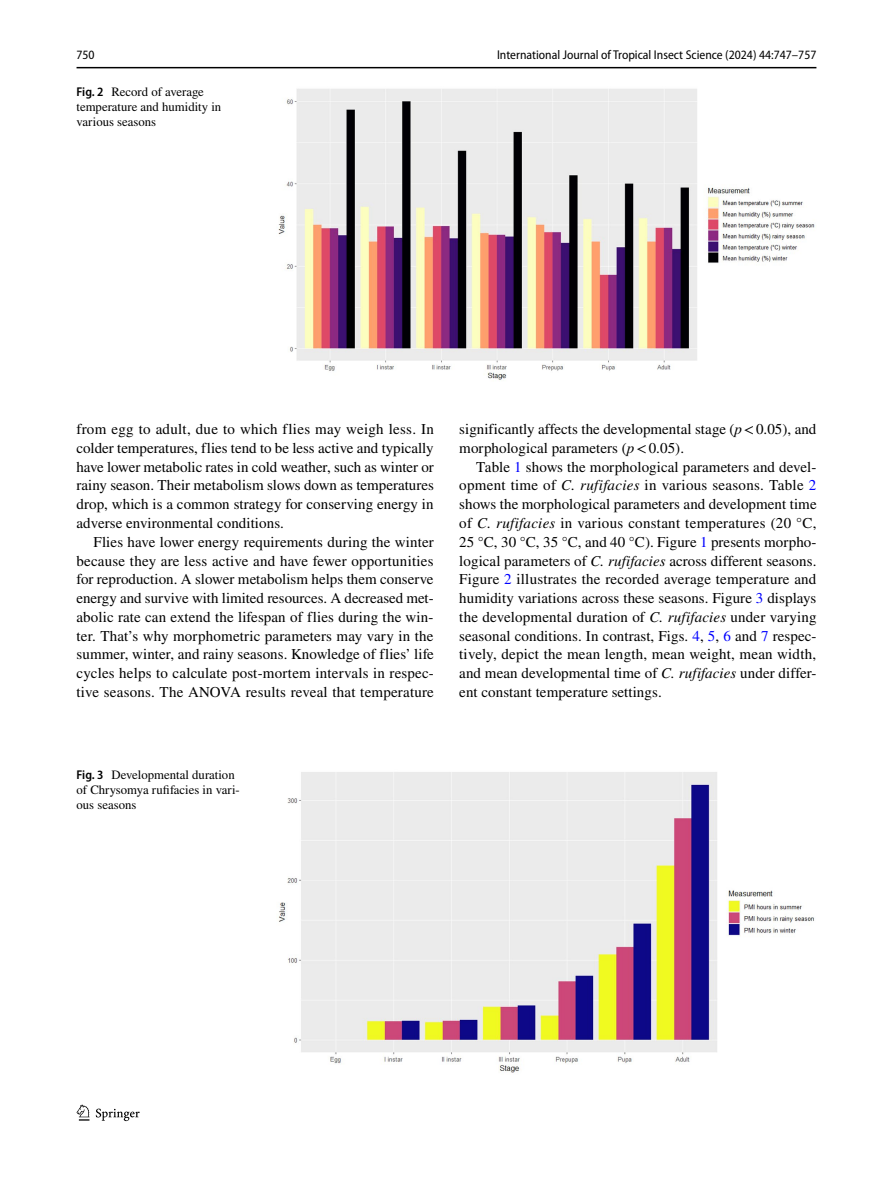
<style>
.page{position:relative;width:893px;height:1187px;background:#fff}
.page>*{position:absolute;margin:0;border:0;box-sizing:border-box;transform-origin:0 0}
.t1{font:15px/18.8px "STIX";letter-spacing:.005em;color:#000;text-align:justify}
.t2{font:12.75px/15px "STIX";color:#000}
.t3{font:semi-condensed 12.75px "Myriad Pro";color:#000}
.s1{font-family:"Myriad Pro";font-weight:600;font-stretch:semi-condensed}
.s2{font-style:italic}
.s3{color:#00f}
</style>
<div class="page">
<hr style="left:77px;top:67px;width:739px;height:1px;background:#000">
<svg style="left:77px;top:1104px;width:12px;height:16px"></svg>
<svg style="left:96px;top:1108px;width:44px;height:12px"></svg>
<img style="left:278px;top:89px;width:537px;height:291px">
<img style="left:279px;top:772px;width:535px;height:301px">
<p class="t3" style="left:77px;top:48px;width:20px">750</p>
<p class="t3" style="left:497px;top:48px;width:321px">International Journal of Tropical Insect Science (2024) 44:747–757</p>
<p class="t2" style="left:77px;top:85px;width:146px"><span class="s1">Fig. 2</span> Record of average temperature and humidity in various seasons</p>
<p class="t1" style="left:77px;top:421px;width:359px">from egg to adult, due to which flies may weigh less. In colder temperatures, flies tend to be less active and typically have lower metabolic rates in cold weather, such as winter or rainy season. Their metabolism slows down as temperatures drop, which is a common strategy for conserving energy in adverse environmental conditions.</p>
<p class="t1" style="left:77px;top:533px;width:359px;text-indent:17px">Flies have lower energy requirements during the winter because they are less active and have fewer opportunities for reproduction. A slower metabolism helps them conserve energy and survive with limited resources. A decreased met&shy;abolic rate can extend the lifespan of flies during the win&shy;ter. That’s why morphometric parameters may vary in the summer, winter, and rainy seasons. Knowledge of flies’ life cycles helps to calculate post-mortem intervals in respec&shy;tive seasons. The ANOVA results reveal that temperature</p>
<p class="t1" style="left:459px;top:421px;width:359px">significantly affects the developmental stage (<span class="s2">p</span>&lt;0.05), and morphological parameters (<span class="s2">p</span>&lt;0.05).</p>
<p class="t1" style="left:459px;top:458px;width:359px;text-indent:17px">Table <span class="s3">1</span> shows the morphological parameters and devel&shy;opment time of <span class="s2">C. rufifacies</span> in various seasons. Table <span class="s3">2 </span>shows the morphological parameters and development time of <span class="s2">C. rufifacies</span> in various constant temperatures (20 °C, 25 °C, 30 °C, 35 °C, and 40 °C). Figure <span class="s3">1</span> presents morpho&shy;logical parameters of <span class="s2">C. rufifacies</span> across different seasons.<br>Figure <span class="s3">2</span> illustrates the recorded average temperature and humidity variations across these seasons. Figure <span class="s3">3</span> displays the developmental duration of <span class="s2">C. rufifacies</span> under varying seasonal conditions. In contrast, Figs. <span class="s3">4</span>, <span class="s3">5</span>, <span class="s3">6</span> and <span class="s3">7</span> respec&shy;tively, depict the mean length, mean weight, mean width, and mean developmental time of <span class="s2">C. rufifacies</span> under differ&shy;ent constant temperature settings.</p>
<p class="t2" style="left:77px;top:768px;width:165px"><span class="s1">Fig. 3</span> Developmental duration of Chrysomya rufifacies in vari&shy;ous seasons</p>
</div>
